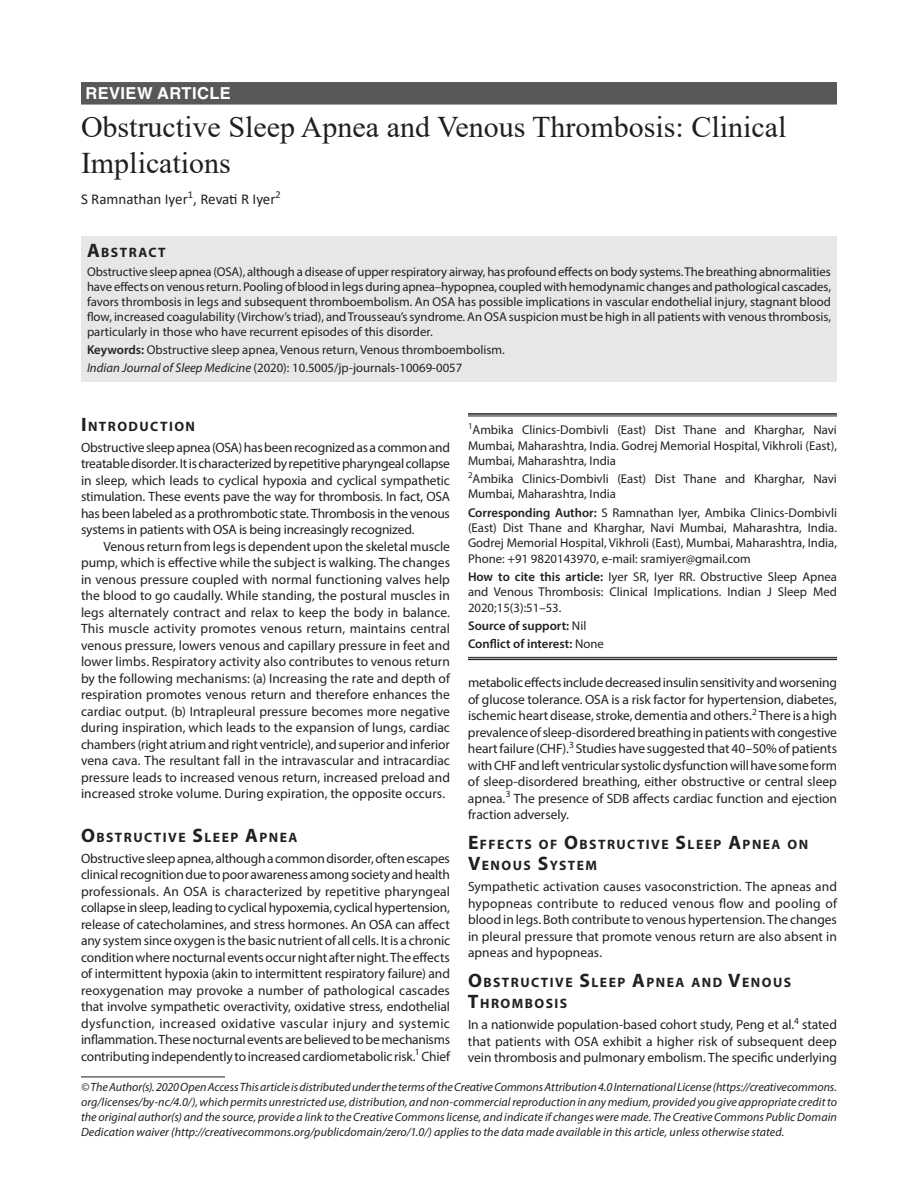
<style>
.page{position:relative;width:918px;height:1188px;background:#fff}
.page>*{position:absolute;margin:0;border:0;box-sizing:border-box;transform-origin:0 0}
.t1{font:30px/36px "Times New Roman";color:#231f20}
.t2{font:700 16.5px "Helvetica LT Std";letter-spacing:.025em;color:#fff}
.t3{font:15px "Calibri";color:#231f20}
.t4{font:700 13.65px/21px "Myriad Pro";letter-spacing:.105em;color:#231f20}
.t5{font:13.5px/16.5px "Myriad Pro";letter-spacing:-.005em;color:#231f20;text-align:justify}
.t6{font:12.75px/15.3px "Myriad Pro";color:#231f20;text-align:justify}
.t7{font:600 12.75px/18.3px "Myriad Pro";color:#231f20}
.t8{font:italic 12px/15px "Myriad Pro";letter-spacing:.005em;color:#231f20;text-align:justify}
.s1{font-size:19.5px}
.s2{font-weight:600}
.s3{font-style:italic}
.s4{font-weight:400}
</style>
<div class="page">
<div style="left:81px;top:82px;width:756px;height:23px;background:#57585a"></div>
<div style="left:81px;top:236px;width:756px;height:26px;background:#e6e7e9"></div>
<div style="left:81px;top:261px;width:756px;height:84px;background:#e6e7e9"></div>
<div style="left:81px;top:339px;width:756px;height:24px;background:#e6e7e9"></div>
<div style="left:81px;top:357px;width:756px;height:24px;background:#e6e7e9"></div>
<hr style="left:468px;top:413px;width:369px;height:2px;background:#231f20">
<hr style="left:468px;top:416px;width:369px;height:1px;background:#231f20">
<hr style="left:468px;top:657px;width:369px;height:1px;background:#231f20">
<hr style="left:468px;top:659px;width:369px;height:1px;background:#231f20">
<hr style="left:81px;top:1077px;width:144px;height:1px;background:#231f20">
<p class="t2" style="left:86px;top:83px;width:147px">REVIEW ARTICLE</p>
<h1 class="t1" style="left:81px;top:108px;width:707px">Obstructive Sleep Apnea and Venous Thrombosis: Clinical<br>Implications</h1>
<p class="t3" style="left:81px;top:189px;width:201px">S Ramnathan Iyer<sup>1</sup>, Revati R Iyer<sup>2</sup></p>
<p class="t4" style="left:87px;top:241px;width:80px"><span class="s1">A</span>BSTRACT</p>
<p class="t6" style="left:87px;top:264px;width:746px">Obstructive sleep apnea (OSA), although a disease of upper respiratory airway, has profound effects on body systems. The breathing abnormalities have effects on venous return. Pooling of blood in legs during apnea–hypopnea, coupled with hemodynamic changes and pathological cascades, favors thrombosis in legs and subsequent thromboembolism. An OSA has possible implications in vascular endothelial injury, stagnant blood flow, increased coagulability (Virchow’s triad), and Trousseau’s syndrome. An OSA suspicion must be high in all patients with venous thrombosis, particularly in those who have recurrent episodes of this disorder.</p>
<p class="t6" style="left:87px;top:341px;width:419px;line-height:18px"><span class="s2">Keywords:</span> Obstructive sleep apnea, Venous return, Venous thromboembolism.<br><span class="s3">Indian Journal of Sleep Medicine</span> (2020): 10.5005/jp-journals-10069-0057</p>
<p class="t4" style="left:81px;top:415px;width:116px"><span class="s1">I</span>NTRODUCTION</p>
<p class="t5" style="left:81px;top:439px;width:371px">Obstructive sleep apnea (OSA) has been recognized as a common and treatable disorder. It is characterized by repetitive pharyngeal collapse in sleep, which leads to cyclical hypoxia and cyclical sympathetic stimulation. These events pave the way for thrombosis. In fact, OSA has been labeled as a prothrombotic state. Thrombosis in the venous systems in patients with OSA is being increasingly recognized.</p>
<p class="t5" style="left:81px;top:538px;width:371px;text-indent:23px">Venous return from legs is dependent upon the skeletal muscle pump, which is effective while the subject is walking. The changes in venous pressure coupled with normal functioning valves help the blood to go caudally. While standing, the postural muscles in legs alternately contract and relax to keep the body in balance.<br>This muscle activity promotes venous return, maintains central venous pressure, lowers venous and capillary pressure in feet and lower limbs. Respiratory activity also contributes to venous return by the following mechanisms: (a) Increasing the rate and depth of respiration promotes venous return and therefore enhances the cardiac output. (b) Intrapleural pressure becomes more negative during inspiration, which leads to the expansion of lungs, cardiac chambers (right atrium and right ventricle), and superior and inferior vena cava. The resultant fall in the intravascular and intracardiac pressure leads to increased venous return, increased preload and increased stroke volume. During expiration, the opposite occurs.</p>
<p class="t4" style="left:81px;top:826px;width:216px"><span class="s1">O</span>BSTRUCTIVE <span class="s1">S</span>LEEP <span class="s1">A</span>PNEA</p>
<p class="t5" style="left:81px;top:850px;width:371px">Obstructive sleep apnea, although a common disorder, often escapes clinical recognition due to poor awareness among society and health professionals. An OSA is characterized by repetitive pharyngeal collapse in sleep, leading to cyclical hypoxemia, cyclical hypertension, release of catecholamines, and stress hormones. An OSA can affect any system since oxygen is the basic nutrient of all cells. It is a chronic condition where nocturnal events occur night after night. The effects of intermittent hypoxia (akin to intermittent respiratory failure) and reoxygenation may provoke a number of pathological cascades that involve sympathetic overactivity, oxidative stress, endothelial dysfunction, increased oxidative vascular injury and systemic inflammation. These nocturnal events are believed to be mechanisms contributing independently to increased cardiometabolic risk.<sup>1</sup> Chief</p>
<p class="t6" style="left:468px;top:422px;width:371px"><sup>1</sup>Ambika Clinics-Dombivli (East) Dist Thane and Kharghar, Navi Mumbai, Maharashtra, India. Godrej Memorial Hospital, Vikhroli (East), Mumbai, Maharashtra, India</p>
<p class="t6" style="left:468px;top:471px;width:370px"><sup>2</sup>Ambika Clinics-Dombivli (East) Dist Thane and Kharghar, Navi<br>Mumbai, Maharashtra, India</p>
<p class="t6" style="left:468px;top:505px;width:371px"><span class="s2">Corresponding Author:</span> S Ramnathan Iyer, Ambika Clinics-Dombivli (East) Dist Thane and Kharghar, Navi Mumbai, Maharashtra, India.<br>Godrej Memorial Hospital, Vikhroli (East), Mumbai, Maharashtra, India, Phone: +91 9820143970, e-mail: sramiyer@gmail.com</p>
<p class="t6" style="left:468px;top:569px;width:371px"><span class="s2">How to cite this article:</span> Iyer SR, Iyer RR. Obstructive Sleep Apnea and Venous Thrombosis: Clinical Implications. Indian J Sleep Med 2020;15(3):51–53.</p>
<p class="t7" style="left:468px;top:616px;width:137px">Source of support: <span class="s4">Nil<br></span>Conflict of interest: <span class="s4">None</span></p>
<p class="t5" style="left:468px;top:674px;width:371px">metabolic effects include decreased insulin sensitivity and worsening of glucose tolerance. OSA is a risk factor for hypertension, diabetes, ischemic heart disease, stroke, dementia and others.<sup>2</sup> There is a high prevalence of sleep-disordered breathing in patients with congestive heart failure (CHF).<sup>3</sup> Studies have suggested that 40–50% of patients with CHF and left ventricular systolic dysfunction will have some form of sleep-disordered breathing, either obstructive or central sleep apnea.<sup>3</sup> The presence of SDB affects cardiac function and ejection fraction adversely.</p>
<p class="t4" style="left:468px;top:834px;width:342px"><span class="s1">E</span>FFECTS OF <span class="s1">O</span>BSTRUCTIVE <span class="s1">S</span>LEEP <span class="s1">A</span>PNEA ON<br><span class="s1">V</span>ENOUS <span class="s1">S</span>YSTEM</p>
<p class="t5" style="left:468px;top:878px;width:370px">Sympathetic activation causes vasoconstriction. The apneas and hypopneas contribute to reduced venous flow and pooling of blood in legs. Both contribute to venous hypertension. The changes in pleural pressure that promote venous return are also absent in apneas and hypopneas.</p>
<p class="t4" style="left:468px;top:972px;width:325px"><span class="s1">O</span>BSTRUCTIVE <span class="s1">S</span>LEEP <span class="s1">A</span>PNEA AND <span class="s1">V</span>ENOUS<br><span class="s1">T</span>HROMBOSIS</p>
<p class="t5" style="left:468px;top:1016px;width:371px">In a nationwide population-based cohort study, Peng et al.<sup>4</sup> stated that patients with OSA exhibit a higher risk of subsequent deep vein thrombosis and pulmonary embolism. The specific underlying</p>
<p class="t8" style="left:81px;top:1079px;width:758px">© The Author(s). 2020 Open Access This article is distributed under the terms of the Creative Commons Attribution 4.0 International License (https://creativecommons. org/licenses/by-nc/4.0/), which permits unrestricted use, distribution, and non-commercial reproduction in any medium, provided you give appropriate credit to the original author(s) and the source, provide a link to the Creative Commons license, and indicate if changes were made. The Creative Commons Public Domain Dedication waiver (http://creativecommons.org/publicdomain/zero/1.0/) applies to the data made available in this article, unless otherwise stated.</p>
</div>
